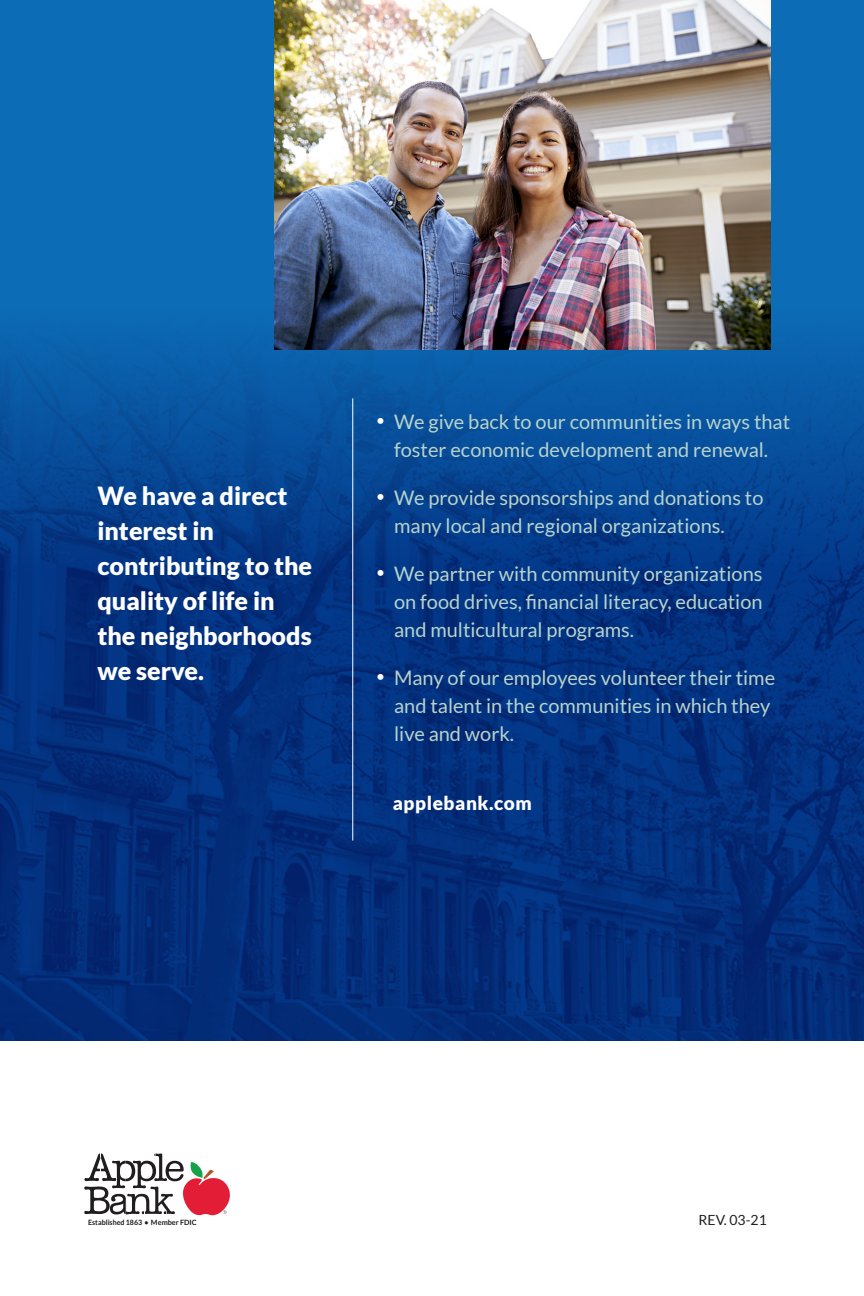
<style>
.page{position:relative;width:864px;height:1296px;background:#fff}
.page>*{position:absolute;margin:0;border:0;box-sizing:border-box;transform-origin:0 0}
.Body_Copy{font:900 25px/35px "Lato";color:#fff}
.Body_Copy-2{font:20px/28px "Lato";color:#b7d3cb}
.Body_Copy-3{font:900 19px "Lato";letter-spacing:.03em;color:#fff}
.Paragraph{font:14px "Lato";color:#231f20}
.t1{font:700 7.2px "Lato";color:#1d1a1e}
.s1{font-weight:300;color:#fff}
</style>
<div class="page">
<svg style="left:84px;top:1153px;width:146px;height:63px"></svg>
<div style="left:0;top:0;width:864px;height:1040px;background:#0d6cb6"></div>
<img style="left:0;top:340px;width:864px;height:700px">
<img style="left:274px;top:0;width:497px;height:350px">
<hr style="left:352px;top:398px;width:1px;height:443px;background:#fff">
<p class="Body_Copy" style="left:97px;top:478px;width:216px">We have a direct interest in contributing to the quality of life in the neighborhoods we serve.</p>
<p class="Body_Copy-2" style="left:375px;top:408px;width:417px;text-align:center"><span class="s1">•</span> We give back to our communities in ways that foster economic development and renewal.</p>
<p class="Body_Copy-2" style="left:394px;top:484px;width:371px;text-indent:-19px"><span class="s1">•</span> We provide sponsorships and donations to many local and regional organizations.</p>
<p class="Body_Copy-2" style="left:394px;top:560px;width:370px;text-align:justify;text-indent:-19px"><span class="s1">•</span> We partner with community organizations on food drives, financial literacy, education and multicultural programs.</p>
<p class="Body_Copy-2" style="left:394px;top:664px;width:383px;text-indent:-19px"><span class="s1">•</span> Many of our employees volunteer their time and talent in the communities in which they live and work.</p>
<p class="Body_Copy-3" style="left:393px;top:792px;width:141px">applebank.com</p>
<p class="t1" style="left:88px;top:1218px;width:110px">Established 1863 • Member FDIC</p>
<p class="Paragraph" style="left:699px;top:1212px;width:70px">REV. 03-21</p>
</div>
